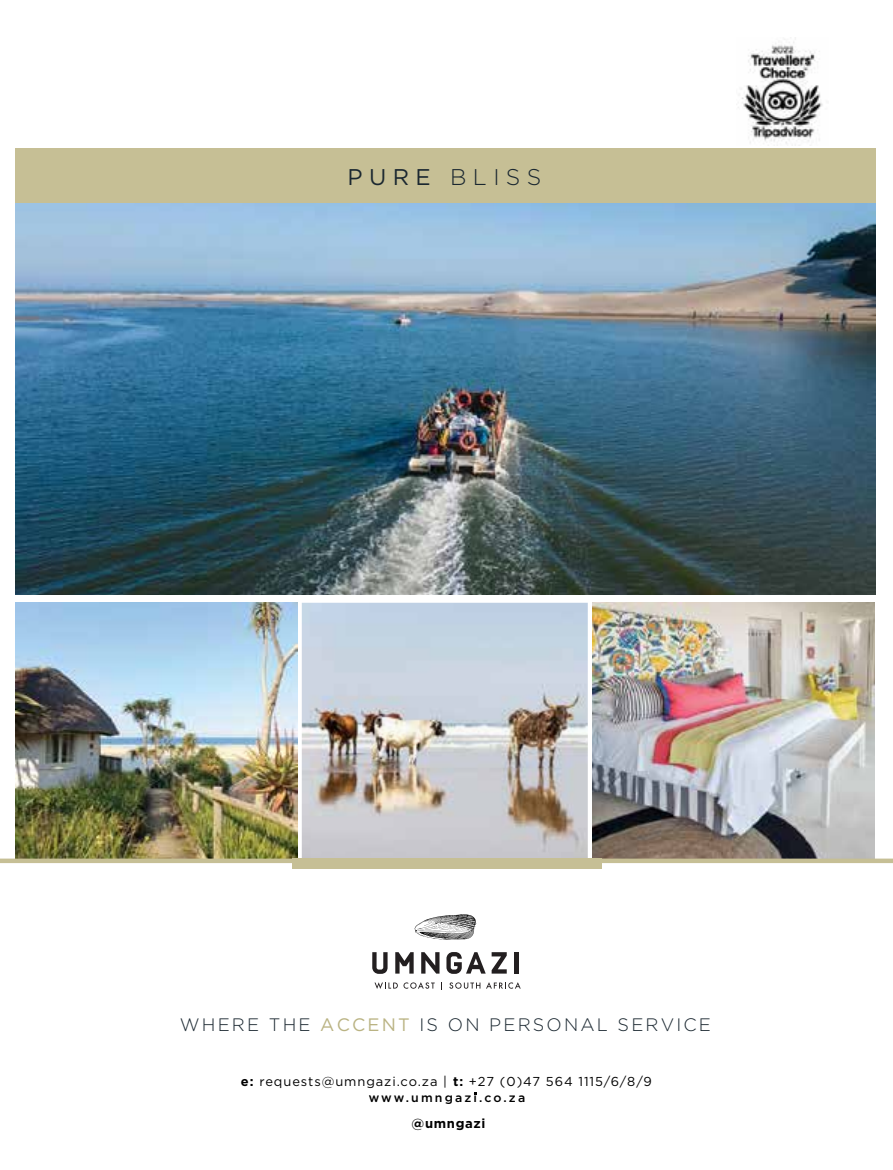
<style>
.page{position:relative;width:893px;height:1170px;background:#fff}
.page>*{position:absolute;margin:0;border:0;box-sizing:border-box;transform-origin:0 0}
.t1{font:300 22.65px "Gotham";letter-spacing:.28em;color:#1a2730}
.t2{font:300 18px "Gotham";letter-spacing:.12em;color:#1a2730}
.t3{font:700 13.05px "Gotham";letter-spacing:.05em;color:#000}
.t4{font:12.9px "Gotham";letter-spacing:.07em;color:#000}
.t5{font:500 12.3px "Gotham";letter-spacing:.175em;color:#000}
.s1{font-weight:400}
.s2{font-weight:400;color:#bab383}
.s3{font-weight:700}
</style>
<div class="page">
<img style="left:738px;top:37px;width:85px;height:107px">
<img style="left:302px;top:602px;width:286px;height:256px">
<img style="left:16px;top:602px;width:281px;height:256px">
<img style="left:16px;top:202px;width:860px;height:392px">
<div style="left:16px;top:148px;width:860px;height:54px;background:#c6bf95"></div>
<img style="left:592px;top:602px;width:282px;height:256px">
<svg style="left:372px;top:952px;width:16px;height:21px"></svg>
<svg style="left:395px;top:952px;width:19px;height:21px"></svg>
<svg style="left:421px;top:952px;width:18px;height:21px"></svg>
<svg style="left:446px;top:952px;width:40px;height:21px"></svg>
<svg style="left:492px;top:952px;width:15px;height:21px"></svg>
<hr style="left:515px;top:952px;width:4px;height:21px;background:#231f20">
<svg style="left:375px;top:982px;width:60px;height:6px"></svg>
<svg style="left:449px;top:982px;width:31px;height:6px"></svg>
<svg style="left:486px;top:982px;width:35px;height:6px"></svg>
<svg style="left:415px;top:914px;width:61px;height:25px"></svg>
<div style="left:0;top:858px;width:893px;height:5px;background:#c6bf95"></div>
<div style="left:292px;top:858px;width:309px;height:11px;background:#c6bf95"></div>
<h1 class="t1" style="left:348px;top:163px;width:195px"><span class="s1">PURE</span> BLISS</h1>
<h2 class="t2" style="left:180px;top:1013px;width:533px">WHERE THE <span class="s2">ACCENT</span> IS ON PERSONAL SERVICE</h2>
<p class="t4" style="left:241px;top:1073px;width:412px"><span class="s3">e:</span> requests@umngazi.co.za | <span class="s3">t:</span> +27 (0)47 564 1115/6/8/9</p>
<p class="t3" style="left:412px;top:1114px;width:75px">@umngazi</p>
<p class="t5" style="left:369px;top:1089px;width:158px">www.umngazi.co.za</p>
</div>
